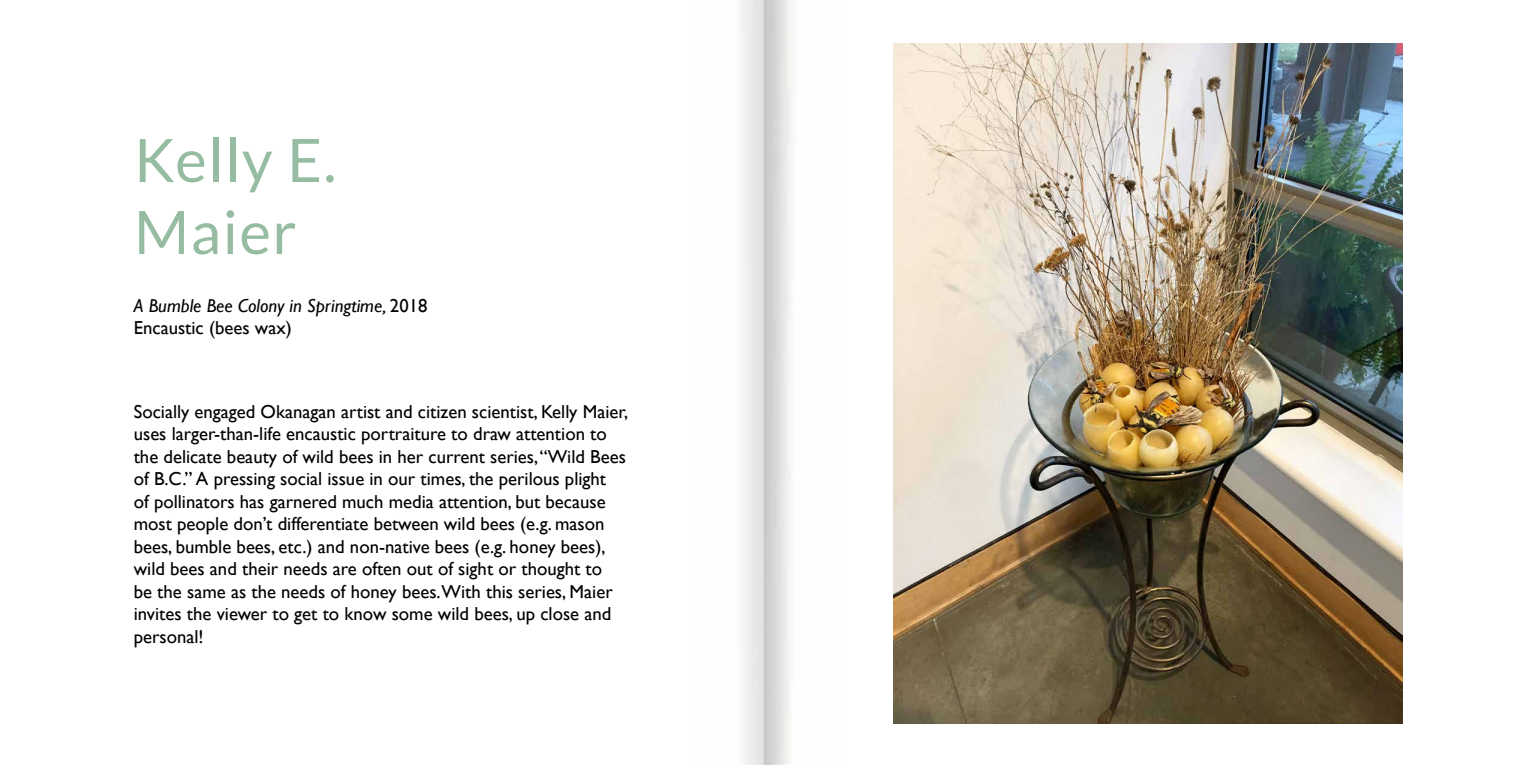
<style>
.page{position:relative;width:1530px;height:765px;background:#fff}
.page>*{position:absolute;margin:0;border:0;box-sizing:border-box;transform-origin:0 0}
.t1{font:60px/72px "Lato";letter-spacing:.025em;color:#96bda2}
.t2{font:18.75px/22.5px "Gill Sans";color:#000}
.t3{font:italic 18.75px/22.5px "Gill Sans";color:#000}
.s1{font-style:normal}
</style>
<div class="page">
<img style="left:741px;top:0;width:52px;height:765px">
<img style="left:893px;top:44px;width:510px;height:679px">
<h1 class="t1" style="left:134px;top:124px;width:204px">Kelly E.<br>Maier</h1>
<p class="t3" style="left:134px;top:294px;width:295px">A Bumble Bee Colony in Springtime, <span class="s1">2018<br>Encaustic (bees wax)</span></p>
<p class="t2" style="left:134px;top:401px;width:496px">Socially engaged Okanagan artist and citizen scientist, Kelly Maier, uses larger-than-life encaustic portraiture to draw attention to the delicate beauty of wild bees in her current series, “Wild Bees of B.C.” A pressing social issue in our times, the perilous plight<br>of pollinators has garnered much media attention, but because most people don’t differentiate between wild bees (e.g. mason bees, bumble bees, etc.) and non-native bees (e.g. honey bees), wild bees and their needs are often out of sight or thought to<br>be the same as the needs of honey bees.With this series, Maier invites the viewer to get to know some wild bees, up close and personal!</p>
</div>
